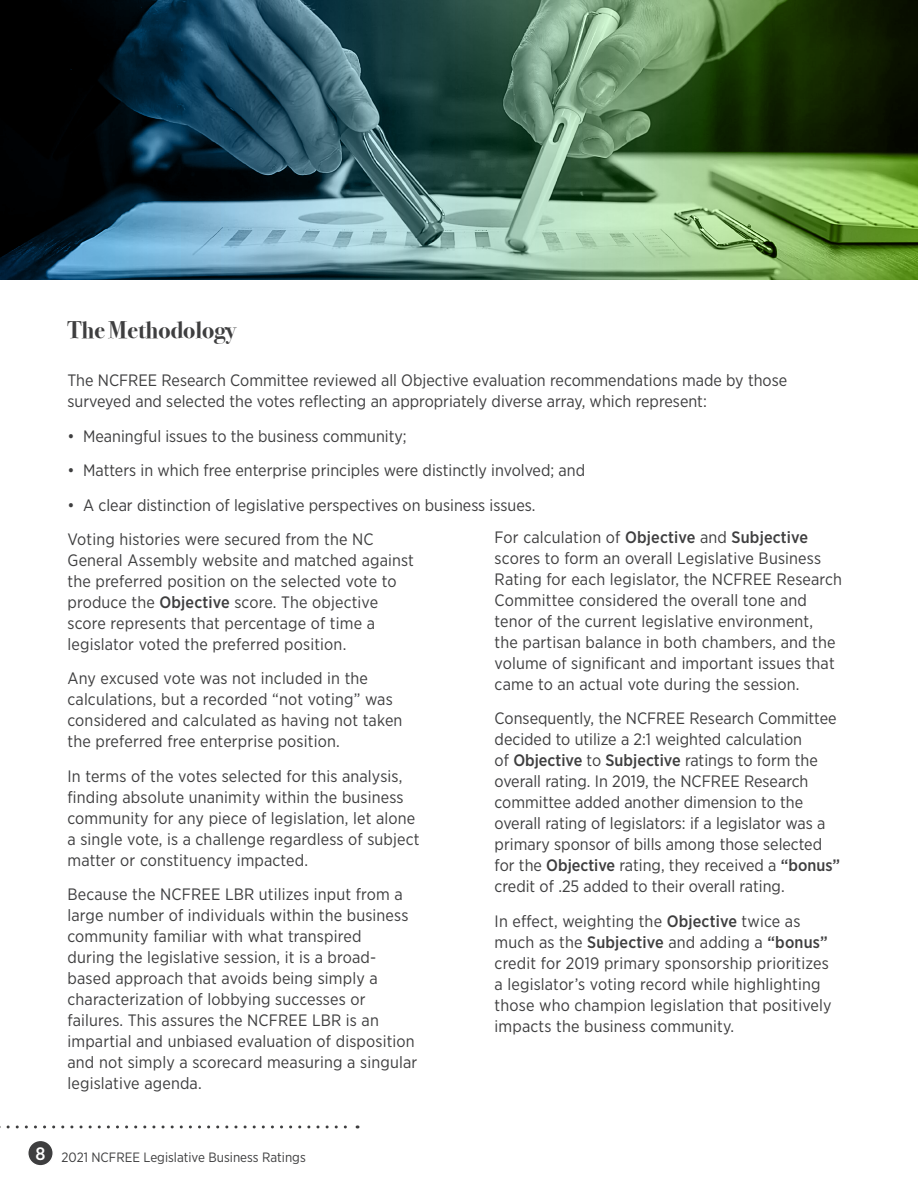
<style>
.page{position:relative;width:918px;height:1188px;background:#fff}
.page>*{position:absolute;margin:0;border:0;box-sizing:border-box;transform-origin:0 0}
.Headline{font:700 24px "Bodoni Svty Two ITCTT";color:#3e3e3f}
.text{font:16.5px/21px "Gotham Narrow";letter-spacing:.01em;color:#3e3e3f}
.t1{font:13.5px "Gotham Narrow";color:#3e3e3f}
.s1{font-weight:500}
.s2{font-weight:500;font-size:18px;color:#fff}
</style>
<div class="page">
<div style="left:28px;top:1140px;width:25px;height:26px;background:#3e3e3f;border-radius:50%"></div>
<div style="left:27px;top:1140px;width:27px;height:27px;border:2px solid #fff;border-radius:50%"></div>
<svg style="left:0;top:1125px;width:358px;height:3px"></svg>
<img style="left:0;top:0;width:918px;height:279px">
<p class="Headline" style="left:68px;top:310px;width:170px">The Methodology</p>
<p class="text" style="left:68px;top:370px;width:721px">The NCFREE Research Committee reviewed all Objective evaluation recommendations made by those surveyed and selected the votes reflecting an appropriately diverse array, which represent:</p>
<p class="text" style="left:68px;top:425px;width:341px">• Meaningful issues to the business community;</p>
<p class="text" style="left:68px;top:460px;width:519px">• Matters in which free enterprise principles were distinctly involved; and</p>
<p class="text" style="left:68px;top:494px;width:470px">• A clear distinction of legislative perspectives on business issues.</p>
<p class="text" style="left:68px;top:528px;width:348px">Voting histories were secured from the NC General Assembly website and matched against the preferred position on the selected vote to produce the <span class="s1">Objective</span> score. The objective score represents that percentage of time a legislator voted the preferred position.</p>
<p class="text" style="left:68px;top:667px;width:336px">Any excused vote was not included in the calculations, but a recorded “not voting” was considered and calculated as having not taken the preferred free enterprise position.</p>
<p class="text" style="left:68px;top:765px;width:354px">In terms of the votes selected for this analysis, finding absolute unanimity within the business community for any piece of legislation, let alone a single vote, is a challenge regardless of subject matter or constituency impacted.</p>
<p class="text" style="left:68px;top:883px;width:351px">Because the NCFREE LBR utilizes input from a large number of individuals within the business community familiar with what transpired<br>during the legislative session, it is a broad&shy;based approach that avoids being simply a characterization of lobbying successes or failures. This assures the NCFREE LBR is an impartial and unbiased evaluation of disposition and not simply a scorecard measuring a singular legislative agenda.</p>
<p class="t1" style="left:35px;top:1149px;width:272px"><span class="s2">8</span> 2021 NCFREE Legislative Business Ratings</p>
<p class="text" style="left:495px;top:526px;width:349px">For calculation of <span class="s1">Objective</span> and <span class="s1">Subjective </span>scores to form an overall Legislative Business Rating for each legislator, the NCFREE Research Committee considered the overall tone and tenor of the current legislative environment,<br>the partisan balance in both chambers, and the volume of significant and important issues that came to an actual vote during the session.</p>
<p class="text" style="left:495px;top:708px;width:347px">Consequently, the NCFREE Research Committee decided to utilize a 2:1 weighted calculation<br>of <span class="s1">Objective</span> to <span class="s1">Subjective</span> ratings to form the overall rating. In 2019, the NCFREE Research committee added another dimension to the overall rating of legislators: if a legislator was a primary sponsor of bills among those selected for the <span class="s1">Objective</span> rating, they received a <span class="s1">“bonus” </span>credit of .25 added to their overall rating.</p>
<p class="text" style="left:495px;top:910px;width:338px">In effect, weighting the <span class="s1">Objective</span> twice as much as the <span class="s1">Subjective</span> and adding a <span class="s1">“bonus” </span>credit for 2019 primary sponsorship prioritizes a legislator’s voting record while highlighting those who champion legislation that positively impacts the business community.</p>
</div>
